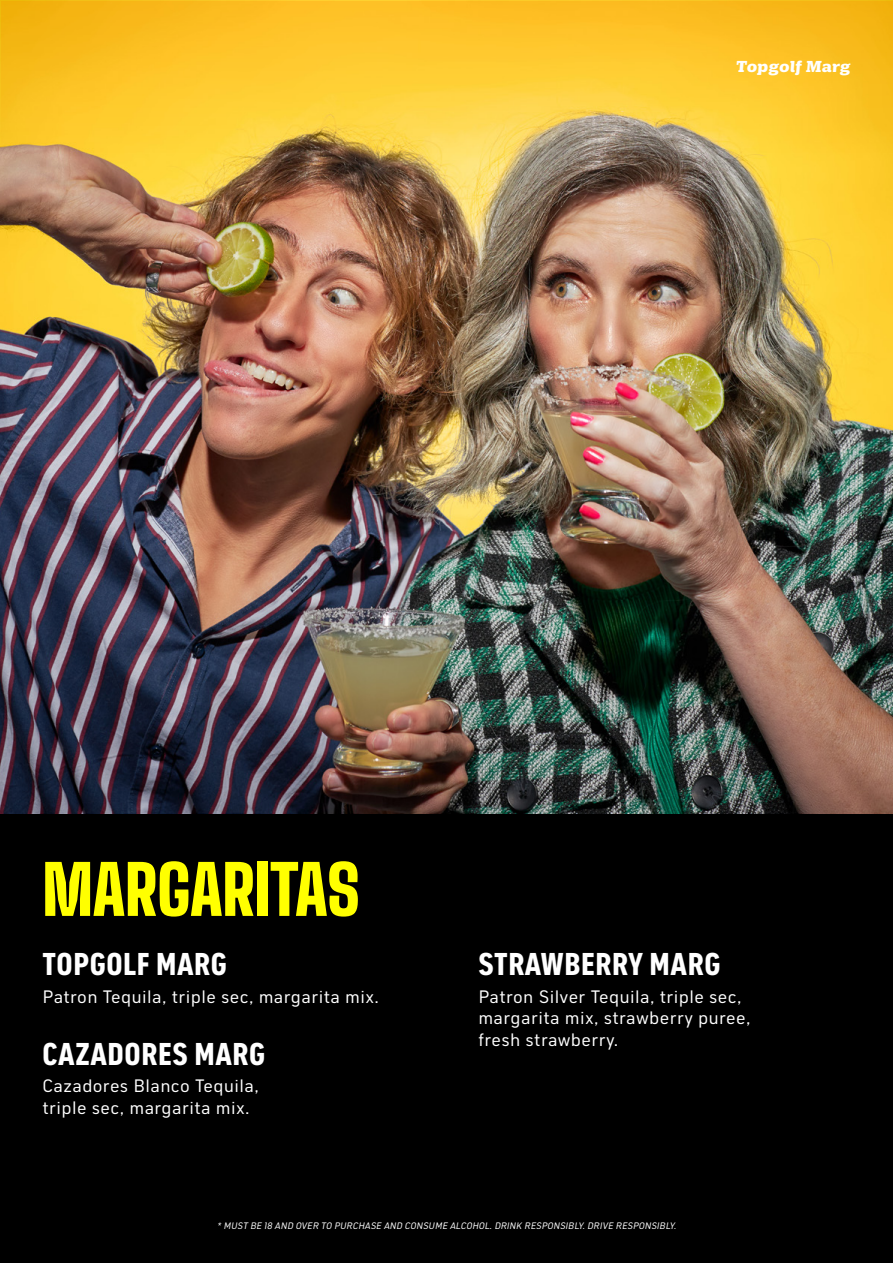
<style>
.page{position:relative;width:893px;height:1263px;background:#fff}
.page>*{position:absolute;margin:0;border:0;box-sizing:border-box;transform-origin:0 0}
.t1{font:900 67.5px "Big Shoulders Display";color:#ff0}
.t2{font:700 condensed 31.5px "Shield Sans";letter-spacing:.02em;color:#fff}
.t3{font:18px/21.6px "Shield Sans";letter-spacing:.02em;color:#fff}
.t4{font:italic 700 15.75px "Tee Line";letter-spacing:.015em;color:#fff}
.t5{font:italic 9.3px "Shield Sans";color:#fff}
</style>
<div class="page">
<div style="left:0;top:804px;width:893px;height:459px;background:#000"></div>
<img style="left:0;top:0;width:893px;height:814px">
<svg style="left:1px;top:1px;width:891px;height:153px;background:#f6c432"></svg>
<p class="t4" style="left:736px;top:58px;width:116px">Topgolf Marg</p>
<h1 class="t1" style="left:43px;top:844px;width:318px">MARGARITAS</h1>
<h2 class="t2" style="left:43px;top:945px;width:186px">TOPGOLF MARG</h2>
<p class="t3" style="left:43px;top:985px;width:338px">Patron Tequila, triple sec, margarita mix.</p>
<h2 class="t2" style="left:43px;top:1034px;width:224px">CAZADORES MARG</h2>
<p class="t3" style="left:43px;top:1075px;width:218px">Cazadores Blanco Tequila, triple sec, margarita mix.</p>
<h2 class="t2" style="left:478px;top:945px;width:244px">STRAWBERRY MARG</h2>
<p class="t3" style="left:478px;top:985px;width:274px">Patron Silver Tequila, triple sec, margarita mix, strawberry puree, fresh strawberry.</p>
<p class="t5" style="left:217px;top:1220px;width:463px">* MUST BE 18 AND OVER TO PURCHASE AND CONSUME ALCOHOL.DRINK RESPONSIBLY.DRIVE RESPONSIBLY.</p>
</div>
